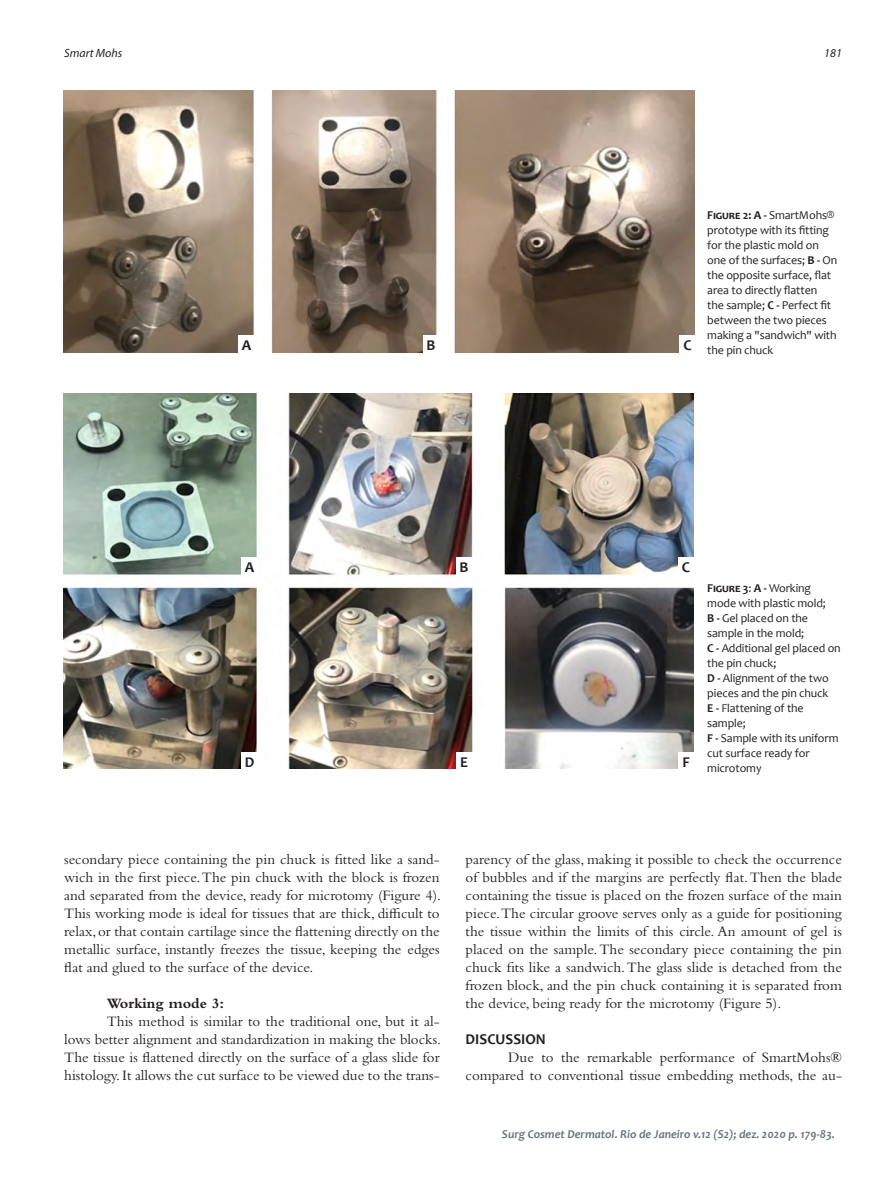
<style>
.page{position:relative;width:893px;height:1191px;background:#fff}
.page>*{position:absolute;margin:0;border:0;box-sizing:border-box;transform-origin:0 0}
.t1{font:15px/18px "Bembo Std";color:#231f20;text-align:justify}
.t2{font:700 15px "Candara";color:#231f20}
.t3{font:700 15px "Bembo Std";color:#231f20}
.t4{font:12px/15px "Candara";letter-spacing:-.01em;color:#231f20}
.t5{font:italic 700 12px "Candara";color:#647882}
.t6{font:italic 12px "Myriad Pro";color:#231f20}
.s1{font-weight:700}
</style>
<div class="page">
<img style="left:64px;top:90px;width:631px;height:263px">
<img style="left:64px;top:394px;width:629px;height:374px">
<div style="left:238px;top:335px;width:17px;height:18px;background:#fff"></div>
<div style="left:241px;top:557px;width:17px;height:18px;background:#fff"></div>
<div style="left:241px;top:752px;width:17px;height:18px;background:#fff"></div>
<div style="left:456px;top:557px;width:16px;height:18px;background:#fff"></div>
<div style="left:456px;top:752px;width:16px;height:18px;background:#fff"></div>
<div style="left:678px;top:557px;width:16px;height:18px;background:#fff"></div>
<div style="left:678px;top:752px;width:16px;height:18px;background:#fff"></div>
<div style="left:423px;top:335px;width:16px;height:18px;background:#fff"></div>
<div style="left:679px;top:335px;width:17px;height:18px;background:#fff"></div>
<p class="t6" style="left:64px;top:46px;width:60px">Smart Mohs</p>
<p class="t6" style="left:824px;top:46px;width:19px">181</p>
<p class="t2" style="left:242px;top:336px;width:11px">A</p>
<p class="t2" style="left:427px;top:336px;width:10px">B</p>
<p class="t2" style="left:683px;top:336px;width:10px">C</p>
<p class="t4" style="left:707px;top:207px;width:131px"><span class="s1">Figure 2: A -</span> SmartMohs® prototype with its fitting for the plastic mold on one of the surfaces; <span class="s1">B -</span> On the opposite surface, flat area to directly flatten<br>the sample; <span class="s1">C -</span> Perfect fit between the two pieces making a "sandwich" with the pin chuck</p>
<p class="t2" style="left:245px;top:558px;width:11px">A</p>
<p class="t2" style="left:460px;top:558px;width:10px">B</p>
<p class="t2" style="left:682px;top:558px;width:10px">C</p>
<p class="t2" style="left:245px;top:753px;width:11px">D</p>
<p class="t2" style="left:460px;top:753px;width:9px">E</p>
<p class="t2" style="left:682px;top:753px;width:9px">F</p>
<p class="t4" style="left:707px;top:580px;width:120px"><span class="s1">Figure 3</span>: <span class="s1">A -</span> Working mode with plastic mold;</p>
<p class="t4" style="left:707px;top:610px;width:102px"><span class="s1">B -</span> Gel placed on the sample in the mold;</p>
<p class="t4" style="left:707px;top:640px;width:135px"><span class="s1">C -</span> Additional gel placed on the pin chuck;</p>
<p class="t4" style="left:707px;top:670px;width:123px"><span class="s1">D -</span> Alignment of the two pieces and the pin chuck</p>
<p class="t4" style="left:707px;top:700px;width:98px"><span class="s1">E -</span> Flattening of the sample;</p>
<p class="t4" style="left:707px;top:730px;width:133px"><span class="s1">F -</span> Sample with its uniform cut surface ready for microtomy</p>
<p class="t1" style="left:64px;top:850px;width:378px">secondary piece containing the pin chuck is fitted like a sand&shy;wich in the first piece. The pin chuck with the block is frozen and separated from the device, ready for microtomy (Figure 4).<br>This working mode is ideal for tissues that are thick, difficult to relax, or that contain cartilage since the flattening directly on the metallic surface, instantly freezes the tissue, keeping the edges flat and glued to the surface of the device.</p>
<p class="t3" style="left:107px;top:995px;width:119px">Working mode 3:</p>
<p class="t1" style="left:64px;top:1012px;width:378px;text-indent:43px">This method is similar to the traditional one, but it al&shy;lows better alignment and standardization in making the blocks.<br>The tissue is flattened directly on the surface of a glass slide for histology. It allows the cut surface to be viewed due to the trans-</p>
<p class="t1" style="left:466px;top:850px;width:378px">parency of the glass, making it possible to check the occurrence of bubbles and if the margins are perfectly flat. Then the blade containing the tissue is placed on the frozen surface of the main piece. The circular groove serves only as a guide for positioning the tissue within the limits of this circle. An amount of gel is placed on the sample. The secondary piece containing the pin chuck fits like a sandwich. The glass slide is detached from the frozen block, and the pin chuck containing it is separated from the device, being ready for the microtomy (Figure 5).</p>
<p class="t2" style="left:466px;top:1030px;width:82px">DISCUSSION</p>
<p class="t1" style="left:466px;top:1048px;width:378px;text-align:right">Due to the remarkable performance of SmartMohs® compared to conventional tissue embedding methods, the au-</p>
<p class="t5" style="left:502px;top:1127px;width:334px">Surg Cosmet Dermatol. Rio de Janeiro v.12 (S2); dez. 2020 p. 179-83.</p>
</div>
